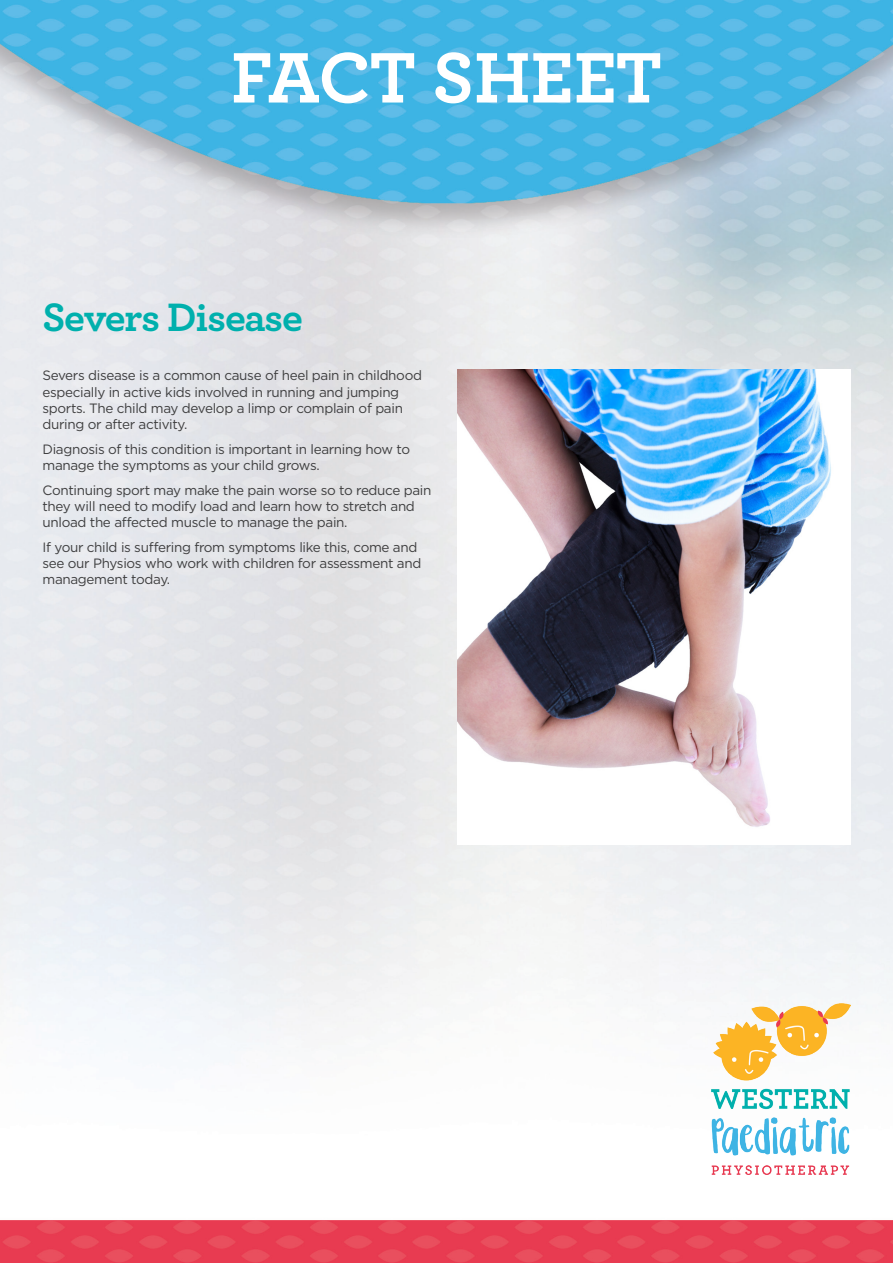
<style>
.page{position:relative;width:893px;height:1263px;background:#fff}
.page>*{position:absolute;margin:0;border:0;box-sizing:border-box;transform-origin:0 0}
.t1{font:700 75px "Archer";letter-spacing:-.02em;color:#fff}
.t2{font:700 41.55px "Archer";letter-spacing:-.03em;color:#00b0ad}
.t3{font:13.5px/16.2px "Gotham";letter-spacing:-.025em;color:#3e3e3f}
</style>
<div class="page">
<img style="left:0;top:0;width:893px;height:1263px">
<img style="left:711px;top:1003px;width:139px;height:171px">
<img style="left:457px;top:370px;width:393px;height:474px">
<h1 class="t1" style="left:231px;top:18px;width:432px">FACT SHEET</h1>
<p class="t2" style="left:43px;top:284px;width:262px">Severs Disease</p>
<p class="t3" style="left:43px;top:367px;width:381px">Severs disease is a common cause of heel pain in childhood especially in active kids involved in running and jumping sports. The child may develop a limp or complain of pain during or after activity.</p>
<p class="t3" style="left:43px;top:440px;width:369px">Diagnosis of this condition is important in learning how to manage the symptoms as your child grows.</p>
<p class="t3" style="left:43px;top:481px;width:390px">Continuing sport may make the pain worse so to reduce pain they will need to modify load and learn how to stretch and unload the affected muscle to manage the pain.</p>
<p class="t3" style="left:43px;top:538px;width:380px">If your child is suffering from symptoms like this, come and see our Physios who work with children for assessment and management today.</p>
</div>
